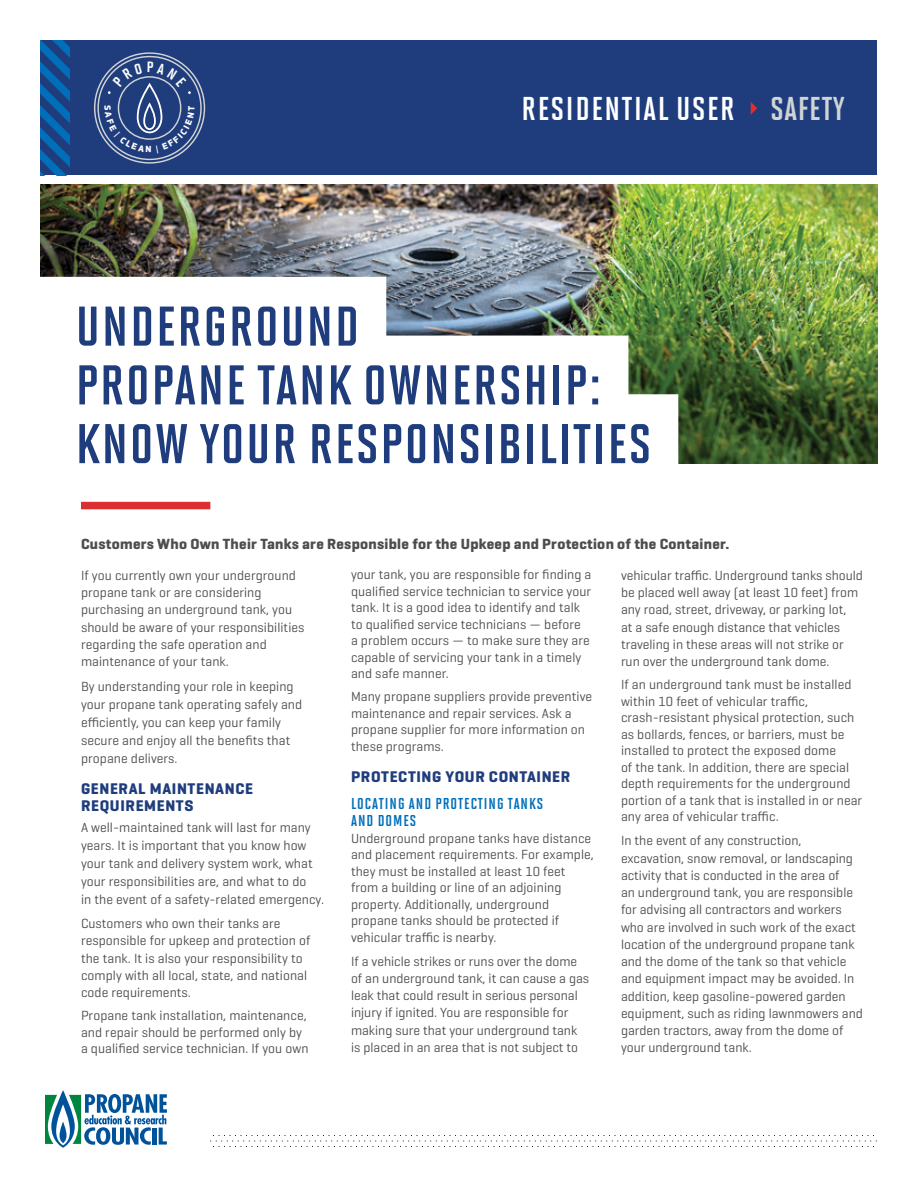
<style>
.page{position:relative;width:918px;height:1188px;background:#fff}
.page>*{position:absolute;margin:0;border:0;box-sizing:border-box;transform-origin:0 0}
.t1{font:700 55.8px/58.8px "Solano Gothic Sc Pro";letter-spacing:.03em;color:#1f3d7d}
.t2{font:700 33px "Solano Gothic Sc Pro";letter-spacing:.05em;color:#fff}
.t3{font:700 15.75px/17.2px "Geogrotesque";letter-spacing:.04em;color:#1f3d7d}
.t4{font:700 15.75px/17.2px "Solano Gothic Sc Pro";letter-spacing:.06em;color:#006fba}
.t5{font:700 15px "Geogrotesque";letter-spacing:.02em;color:#4d4d4f}
.t6{font:13.5px/17.2px "Geogrotesque";letter-spacing:.005em;color:#4d4d4f}
.s1{color:#d1d3d4}
</style>
<div class="page">
<img style="left:40px;top:185px;width:838px;height:278px">
<div style="left:40px;top:40px;width:838px;height:136px;background:#1f3d7d"></div>
<svg style="left:751px;top:102px;width:6px;height:13px"></svg>
<svg style="left:40px;top:40px;width:30px;height:136px"></svg>
<div style="left:81px;top:502px;width:129px;height:7px;background:#db2f32"></div>
<svg style="left:210px;top:1135px;width:667px;height:12px"></svg>
<div style="left:13px;top:277px;width:373px;height:100px;background:#fff"></div>
<div style="left:13px;top:336px;width:615px;height:99px;background:#fff"></div>
<div style="left:13px;top:394px;width:665px;height:100px;background:#fff"></div>
<svg style="left:45px;top:1090px;width:122px;height:58px"></svg>
<svg style="left:105px;top:62px;width:90px;height:91px"></svg>
<h2 class="t2" style="left:522px;top:91px;width:324px">RESIDENTIAL USER <span class="s1">SAFETY</span></h2>
<h1 class="t1" style="left:76px;top:297px;width:577px">UNDERGROUND<br>PROPANE TANK OWNERSHIP:<br>KNOW YOUR RESPONSIBILITIES</h1>
<p class="t5" style="left:81px;top:535px;width:650px">Customers Who Own Their Tanks are Responsible for the Upkeep and Protection of the Container.</p>
<p class="t6" style="left:81px;top:566px;width:225px">If you currently own your underground propane tank or are considering purchasing an underground tank, you should be aware of your responsibilities regarding the safe operation and maintenance of your tank.</p>
<p class="t6" style="left:81px;top:677px;width:223px;line-height:18px">By understanding your role in keeping your propane tank operating safely and efficiently, you can keep your family secure and enjoy all the benefits that propane delivers.</p>
<p class="t3" style="left:81px;top:780px;width:174px">GENERAL MAINTENANCE<br>REQUIREMENTS</p>
<p class="t6" style="left:81px;top:818px;width:245px;line-height:18px">A well-maintained tank will last for many years. It is important that you know how your tank and delivery system work, what your responsibilities are, and what to do<br>in the event of a safety-related emergency.</p>
<p class="t6" style="left:81px;top:914px;width:231px">Customers who own their tanks are responsible for upkeep and protection of the tank. It is also your responsibility to comply with all local, state, and national code requirements.</p>
<p class="t6" style="left:81px;top:1007px;width:229px;line-height:16.5px">Propane tank installation, maintenance, and repair should be performed only by a qualified service technician. If you own</p>
<p class="t6" style="left:351px;top:566px;width:242px;line-height:16.5px">your tank, you are responsible for finding a qualified service technician to service your tank. It is a good idea to identify and talk to qualified service technicians — before<br>a problem occurs — to make sure they are capable of servicing your tank in a timely and safe manner.</p>
<p class="t6" style="left:351px;top:688px;width:243px;line-height:16.5px">Many propane suppliers provide preventive maintenance and repair services. Ask a propane supplier for more information on these programs.</p>
<p class="t3" style="left:351px;top:768px;width:221px">PROTECTING YOUR CONTAINER</p>
<p class="t4" style="left:351px;top:795px;width:194px">LOCATING AND PROTECTING TANKS<br>AND DOMES</p>
<p class="t6" style="left:351px;top:829px;width:244px;line-height:16.5px">Underground propane tanks have distance and placement requirements. For example, they must be installed at least 10 feet from a building or line of an adjoining property. Additionally, underground propane tanks should be protected if vehicular traffic is nearby.</p>
<p class="t6" style="left:351px;top:952px;width:240px">If a vehicle strikes or runs over the dome of an underground tank, it can cause a gas leak that could result in serious personal injury if ignited. You are responsible for making sure that your underground tank is placed in an area that is not subject to</p>
<p class="t6" style="left:621px;top:566px;width:244px">vehicular traffic. Underground tanks should be placed well away (at least 10 feet) from any road, street, driveway, or parking lot,<br>at a safe enough distance that vehicles traveling in these areas will not strike or run over the underground tank dome.</p>
<p class="t6" style="left:621px;top:676px;width:243px;line-height:16.5px">If an underground tank must be installed within 10 feet of vehicular traffic,<br>crash‑ resistant physical protection, such as bollards, fences, or barriers, must be installed to protect the exposed dome<br>of the tank. In addition, there are special depth requirements for the underground portion of a tank that is installed in or near any area of vehicular traffic.</p>
<p class="t6" style="left:621px;top:832px;width:243px">In the event of any construction, excavation, snow removal, or landscaping activity that is conducted in the area of<br>an underground tank, you are responsible for advising all contractors and workers who are involved in such work of the exact location of the underground propane tank and the dome of the tank so that vehicle and equipment impact may be avoided. In addition, keep gasoline-powered garden equipment, such as riding lawnmowers and garden tractors, away from the dome of your underground tank.</p>
</div>
